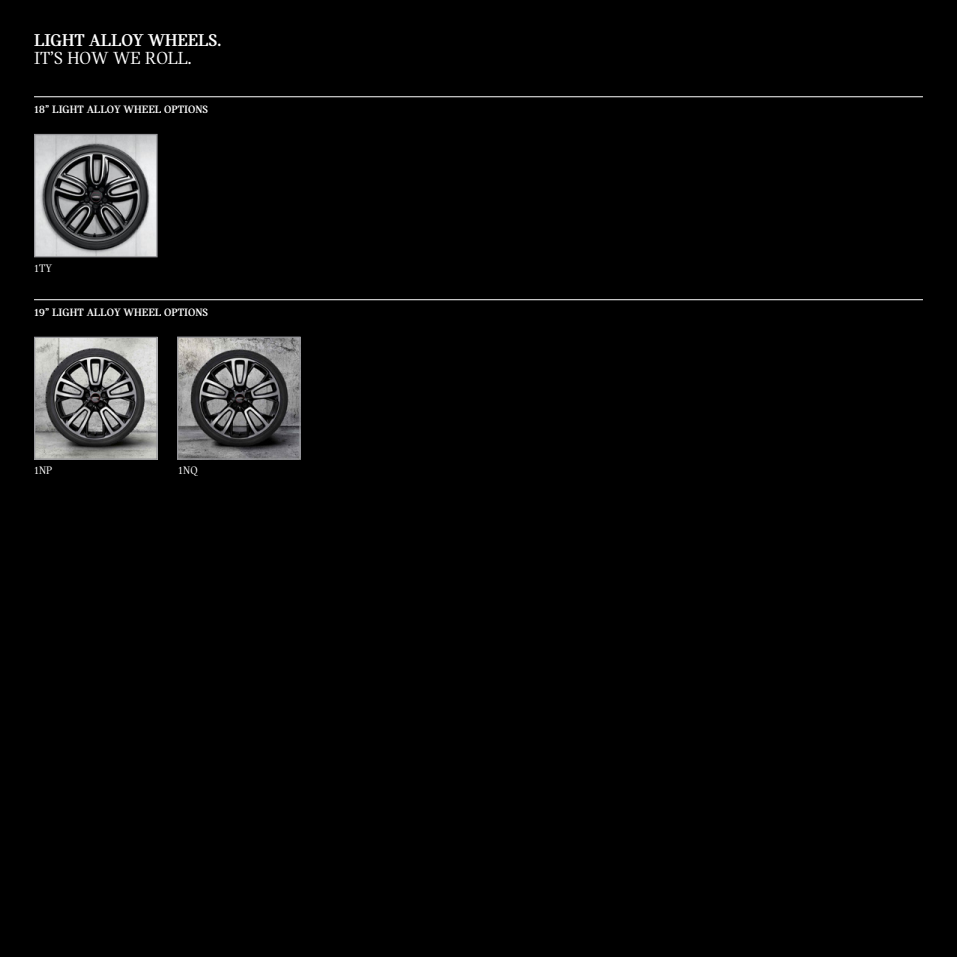
<style>
.page{position:relative;width:957px;height:957px;background:#000}
.page>*{position:absolute;margin:0;border:0;box-sizing:border-box;transform-origin:0 0}
.t1{font:700 18px "MINI Serif";color:#fff}
.t2{font:18px "MINI Serif";color:#fff}
.t3{font:700 11.25px "MINI Serif";color:#fff}
.t4{font:11.25px "MINI Serif";color:#fff}
</style>
<div class="page">
<hr style="left:34px;top:96px;width:889px;height:1px;background:#fff">
<img style="left:36px;top:136px;width:120px;height:119px">
<div style="left:34px;top:134px;width:124px;height:123px;border:1px solid #96969a"></div>
<img style="left:36px;top:339px;width:120px;height:119px">
<div style="left:34px;top:337px;width:124px;height:123px;border:1px solid #96969a"></div>
<hr style="left:34px;top:299px;width:889px;height:1px;background:#fff">
<img style="left:179px;top:338px;width:120px;height:119px">
<div style="left:177px;top:336px;width:124px;height:123px;border:1px solid #96969a"></div>
<h1 class="t1" style="left:34px;top:29px;width:189px">LIGHT ALLOY WHEELS.</h1>
<h1 class="t2" style="left:34px;top:48px;width:159px">IT’S HOW WE ROLL.</h1>
<p class="t3" style="left:34px;top:103px;width:176px">18” LIGHT ALLOY WHEEL OPTIONS</p>
<p class="t4" style="left:34px;top:262px;width:20px">1TY</p>
<p class="t3" style="left:34px;top:306px;width:176px">19” LIGHT ALLOY WHEEL OPTIONS</p>
<p class="t4" style="left:34px;top:464px;width:20px">1NP</p>
<p class="t4" style="left:178px;top:464px;width:21px">1NQ</p>
</div>
